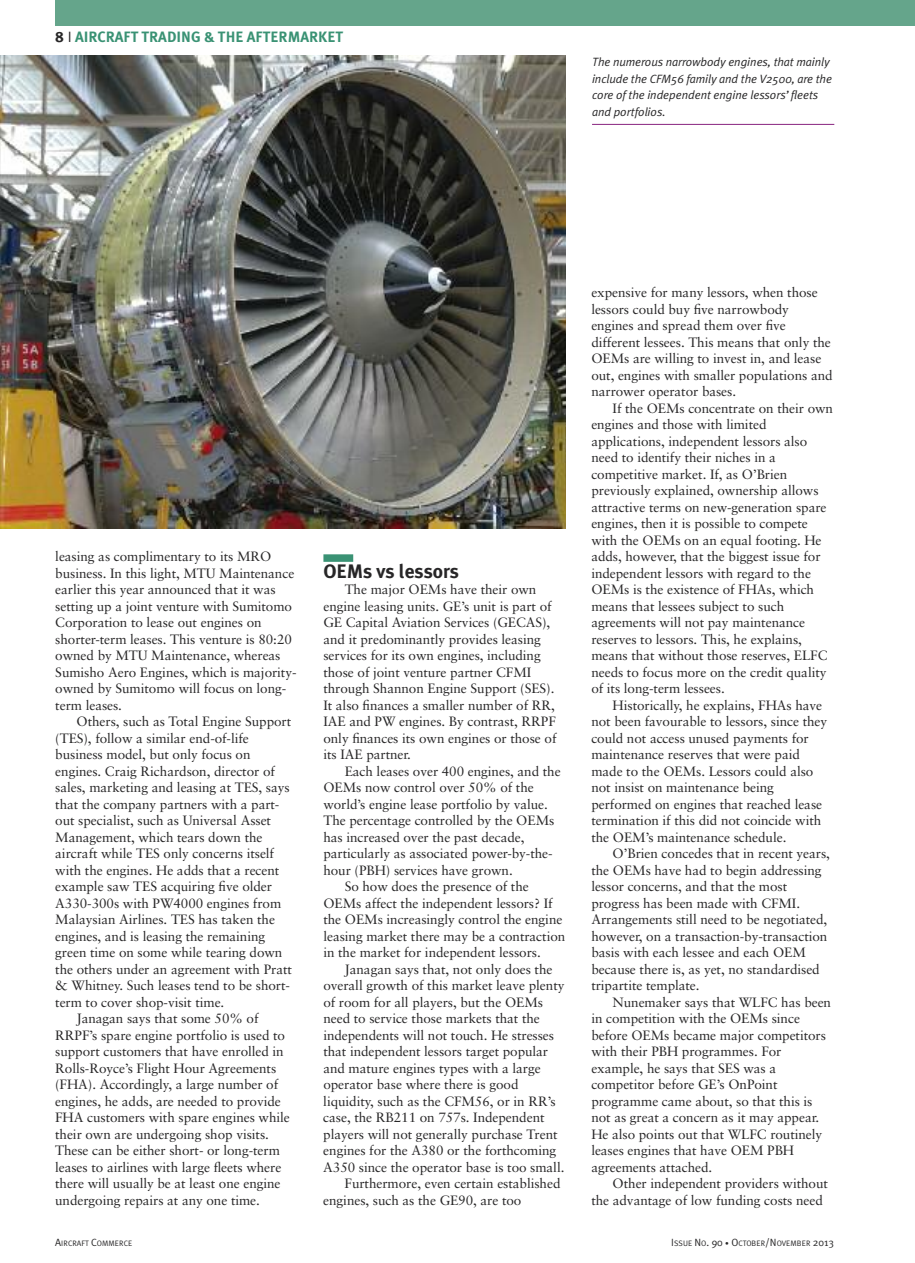
<style>
.page{position:relative;width:915px;height:1263px;background:#fff}
.page>*{position:absolute;margin:0;border:0;box-sizing:border-box;transform-origin:0 0}
.t1{font:700 19.5px "Meta Plus";letter-spacing:-.005em;color:#272627}
.t2{font:700 15px "Meta Plus";color:#3a9274}
.t3{font:13.5px/16.5px "Sabon";letter-spacing:-.005em;color:#272627}
.t4{font:italic 12px/16.5px "Meta Plus Normal";letter-spacing:-.005em;color:#272627}
.t5{font:7.8px "Meta Plus Normal";letter-spacing:.005em;color:#272627}
.s1{color:#272627}
.s2{font-family:"Meta Plus Normal";font-weight:400;color:#272627}
.s3{font-size:10.5px}
.s4{font-size:7.5px}
</style>
<div class="page">
<div style="left:323px;top:554px;width:30px;height:8px;background:#3a9274"></div>
<div style="left:55px;top:0;width:859px;height:26px;background:#65a58b"></div>
<img style="left:0;top:55px;width:565px;height:473px">
<hr style="left:592px;top:124px;width:242px;height:1px;background:#882480">
<p class="t2" style="left:55px;top:28px;width:289px"><span class="s1">8</span> <span class="s2">I</span> AIRCRAFT TRADING &amp; THE AFTERMARKET</p>
<p class="t4" style="left:592px;top:54px;width:241px">The numerous narrowbody engines, that mainly include the CFM56 family and the V2500, are the core of the independent engine lessors’ fleets and portfolios.</p>
<p class="t3" style="left:55px;top:549px;width:243px">leasing as complimentary to its MRO business. In this light, MTU Maintenance earlier this year announced that it was setting up a joint venture with Sumitomo Corporation to lease out engines on shorter-term leases. This venture is 80:20 owned by MTU Maintenance, whereas Sumisho Aero Engines, which is majority&shy;owned by Sumitomo will focus on long&shy;term leases.</p>
<p class="t3" style="left:77px;top:714px;width:216px">Others, such as Total Engine Support</p>
<p class="t3" style="left:55px;top:731px;width:195px">(TES), follow a similar end-of-life</p>
<p class="t3" style="left:55px;top:747px;width:197px">business model, but only focus on</p>
<p class="t3" style="left:55px;top:764px;width:221px">engines. Craig Richardson, director of</p>
<p class="t3" style="left:55px;top:780px;width:236px">sales, marketing and leasing at TES, says</p>
<p class="t3" style="left:55px;top:797px;width:225px">that the company partners with a part-</p>
<p class="t3" style="left:55px;top:813px;width:217px">out specialist, such as Universal Asset</p>
<p class="t3" style="left:55px;top:830px;width:209px">Management, which tears down the</p>
<p class="t3" style="left:55px;top:846px;width:220px">aircraft while TES only concerns itself</p>
<p class="t3" style="left:55px;top:863px;width:225px">with the engines. He adds that a recent</p>
<p class="t3" style="left:55px;top:879px;width:218px">example saw TES acquiring five older</p>
<p class="t3" style="left:55px;top:896px;width:227px">A330-300s with PW4000 engines from</p>
<p class="t3" style="left:55px;top:912px;width:221px">Malaysian Airlines. TES has taken the</p>
<p class="t3" style="left:55px;top:929px;width:211px">engines, and is leasing the remaining</p>
<p class="t3" style="left:55px;top:945px;width:229px">green time on some while tearing down</p>
<p class="t3" style="left:55px;top:962px;width:238px">the others under an agreement with Pratt</p>
<p class="t3" style="left:55px;top:978px;width:236px">&amp; Whitney. Such leases tend to be short-</p>
<p class="t3" style="left:55px;top:995px;width:170px">term to cover shop-visit time.</p>
<p class="t3" style="left:76px;top:1011px;width:183px">Janagan says that some 50% of</p>
<p class="t3" style="left:55px;top:1028px;width:231px">RRPF’s spare engine portfolio is used to</p>
<p class="t3" style="left:55px;top:1044px;width:230px">support customers that have enrolled in</p>
<p class="t3" style="left:55px;top:1061px;width:222px">Rolls-Royce’s Flight Hour Agreements</p>
<p class="t3" style="left:55px;top:1077px;width:224px">(FHA). Accordingly, a large number of</p>
<p class="t3" style="left:55px;top:1094px;width:227px">engines, he adds, are needed to provide</p>
<p class="t3" style="left:55px;top:1110px;width:236px">FHA customers with spare engines while</p>
<p class="t3" style="left:55px;top:1127px;width:215px">their own are undergoing shop visits.</p>
<p class="t3" style="left:55px;top:1143px;width:226px">These can be either short- or long-term</p>
<p class="t3" style="left:55px;top:1160px;width:227px">leases to airlines with large fleets where</p>
<p class="t3" style="left:55px;top:1176px;width:227px">there will usually be at least one engine</p>
<p class="t3" style="left:55px;top:1193px;width:206px">undergoing repairs at any one time.</p>
<h1 class="t1" style="left:323px;top:559px;width:137px">OEMs vs lessors</h1>
<p class="t3" style="left:323px;top:582px;width:234px;text-indent:21px">The major OEMs have their own engine leasing units. GE’s unit is part of GE Capital Aviation Services (GECAS), and it predominantly provides leasing services for its own engines, including those of joint venture partner CFMI through Shannon Engine Support (SES).<br>It also finances a smaller number of RR, IAE and PW engines. By contrast, RRPF only finances its own engines or those of its IAE partner.</p>
<p class="t3" style="left:344px;top:764px;width:217px">Each leases over 400 engines, and the</p>
<p class="t3" style="left:323px;top:780px;width:212px">OEMs now control over 50% of the</p>
<p class="t3" style="left:323px;top:797px;width:226px">world’s engine lease portfolio by value.</p>
<p class="t3" style="left:323px;top:813px;width:232px">The percentage controlled by the OEMs</p>
<p class="t3" style="left:323px;top:830px;width:202px">has increased over the past decade,</p>
<p class="t3" style="left:323px;top:846px;width:231px">particularly as associated power-by-the-</p>
<p class="t3" style="left:323px;top:863px;width:191px">hour (PBH) services have grown.</p>
<p class="t3" style="left:344px;top:879px;width:185px">So how does the presence of the</p>
<p class="t3" style="left:323px;top:896px;width:231px">OEMs affect the independent lessors? If</p>
<p class="t3" style="left:323px;top:912px;width:240px">the OEMs increasingly control the engine</p>
<p class="t3" style="left:323px;top:929px;width:243px">leasing market there may be a contraction</p>
<p class="t3" style="left:323px;top:945px;width:219px">in the market for independent lessors.</p>
<p class="t3" style="left:344px;top:962px;width:209px">Janagan says that, not only does the</p>
<p class="t3" style="left:323px;top:978px;width:242px">overall growth of this market leave plenty</p>
<p class="t3" style="left:323px;top:995px;width:221px">of room for all players, but the OEMs</p>
<p class="t3" style="left:323px;top:1011px;width:218px">need to service those markets that the</p>
<p class="t3" style="left:323px;top:1028px;width:232px">independents will not touch. He stresses</p>
<p class="t3" style="left:323px;top:1044px;width:226px">that independent lessors target popular</p>
<p class="t3" style="left:323px;top:1061px;width:219px">and mature engines types with a large</p>
<p class="t3" style="left:323px;top:1077px;width:197px">operator base where there is good</p>
<p class="t3" style="left:323px;top:1094px;width:234px">liquidity, such as the CFM56, or in RR’s</p>
<p class="t3" style="left:323px;top:1110px;width:223px">case, the RB211 on 757s. Independent</p>
<p class="t3" style="left:323px;top:1127px;width:236px">players will not generally purchase Trent</p>
<p class="t3" style="left:323px;top:1143px;width:234px">engines for the A380 or the forthcoming</p>
<p class="t3" style="left:323px;top:1160px;width:242px">A350 since the operator base is too small.</p>
<p class="t3" style="left:344px;top:1176px;width:217px">Furthermore, even certain established</p>
<p class="t3" style="left:323px;top:1193px;width:200px">engines, such as the GE90, are too</p>
<p class="t3" style="left:591px;top:285px;width:243px">expensive for many lessors, when those lessors could buy five narrowbody engines and spread them over five different lessees. This means that only the OEMs are willing to invest in, and lease out, engines with smaller populations and narrower operator bases.</p>
<p class="t3" style="left:591px;top:401px;width:243px;text-indent:21px">If the OEMs concentrate on their own engines and those with limited applications, independent lessors also need to identify their niches in a competitive market. If, as O’Brien previously explained, ownership allows attractive terms on new-generation spare engines, then it is possible to compete with the OEMs on an equal footing. He adds, however, that the biggest issue for independent lessors with regard to the OEMs is the existence of FHAs, which means that lessees subject to such agreements will not pay maintenance reserves to lessors. This, he explains, means that without those reserves, ELFC needs to focus more on the credit quality of its long-term lessees.</p>
<p class="t3" style="left:591px;top:698px;width:237px;text-indent:21px">Historically, he explains, FHAs have not been favourable to lessors, since they could not access unused payments for maintenance reserves that were paid made to the OEMs. Lessors could also not insist on maintenance being performed on engines that reached lease termination if this did not coincide with the OEM’s maintenance schedule.</p>
<p class="t3" style="left:591px;top:846px;width:240px;text-indent:21px">O’Brien concedes that in recent years, the OEMs have had to begin addressing lessor concerns, and that the most progress has been made with CFMI.<br>Arrangements still need to be negotiated, however, on a transaction-by-transaction basis with each lessee and each OEM because there is, as yet, no standardised tripartite template.</p>
<p class="t3" style="left:591px;top:995px;width:241px;text-indent:21px">Nunemaker says that WLFC has been in competition with the OEMs since before OEMs became major competitors with their PBH programmes. For example, he says that SES was a competitor before GE’s OnPoint programme came about, so that this is not as great a concern as it may appear.<br>He also points out that WLFC routinely leases engines that have OEM PBH agreements attached.</p>
<p class="t3" style="left:591px;top:1176px;width:238px;text-indent:21px">Other independent providers without the advantage of low funding costs need</p>
<p class="t5" style="left:55px;top:1238px;width:78px"><span class="s3">A</span>IRCRAFT <span class="s3">C</span>OMMERCE</p>
<p class="t5" style="left:671px;top:1238px;width:164px"><span class="s3">I</span>SSUE <span class="s3">N</span>O<span class="s3">. 90</span> <span class="s4">•</span> <span class="s3">O</span>CTOBER<span class="s3">/N</span>OVEMBER <span class="s3">2013</span></p>
</div>
